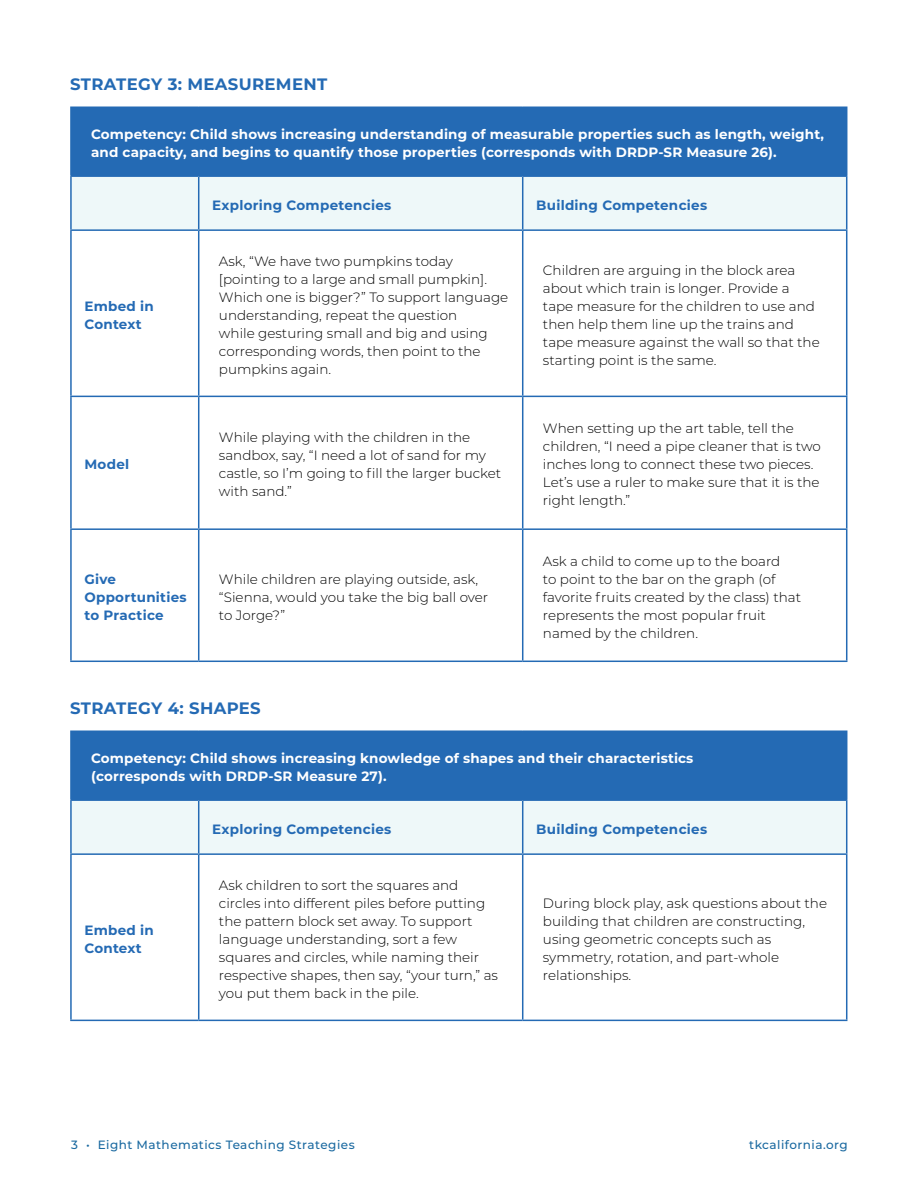
<style>
.page{position:relative;width:918px;height:1188px;background:#fff}
.page>*{position:absolute;margin:0;border:0;box-sizing:border-box;transform-origin:0 0}
.Strategy_header{font:700 16.5px "Montserrat";letter-spacing:.02em;color:#246ab4}
.chart_body{font:300 13.5px/18px "Montserrat";color:#000}
.chart_header{font:700 13.5px/18px "Montserrat";letter-spacing:.01em;color:#fff}
.chart_header-2{font:700 13.5px/18px "Montserrat";letter-spacing:.02em;color:#246ab4}
.t1{font:500 12px "Montserrat";letter-spacing:.04em;color:#1a69a0}
</style>
<div class="page">
<div style="left:71px;top:107px;width:776px;height:69px;background:#246ab4"></div>
<div style="left:72px;top:177px;width:774px;height:52px;background:#eef8f9"></div>
<hr style="left:70px;top:106px;width:129px;height:2px;background:#246ab4">
<hr style="left:70px;top:108px;width:2px;height:67px;background:#246ab4">
<hr style="left:199px;top:106px;width:324px;height:2px;background:#246ab4">
<hr style="left:523px;top:106px;width:324px;height:2px;background:#246ab4">
<hr style="left:70px;top:530px;width:2px;height:131px;background:#246ab4">
<hr style="left:522px;top:530px;width:1px;height:131px;background:#246ab4">
<hr style="left:70px;top:661px;width:129px;height:1px;background:#246ab4">
<hr style="left:199px;top:661px;width:324px;height:1px;background:#246ab4">
<hr style="left:523px;top:661px;width:324px;height:1px;background:#246ab4">
<hr style="left:198px;top:177px;width:1px;height:52px;background:#246ab4">
<hr style="left:198px;top:231px;width:1px;height:165px;background:#246ab4">
<hr style="left:846px;top:231px;width:1px;height:165px;background:#246ab4">
<hr style="left:198px;top:397px;width:1px;height:131px;background:#246ab4">
<hr style="left:846px;top:397px;width:1px;height:131px;background:#246ab4">
<hr style="left:198px;top:530px;width:1px;height:131px;background:#246ab4">
<hr style="left:846px;top:530px;width:1px;height:131px;background:#246ab4">
<hr style="left:522px;top:177px;width:1px;height:52px;background:#246ab4">
<hr style="left:70px;top:175px;width:129px;height:2px;background:#246ab4">
<hr style="left:70px;top:177px;width:2px;height:52px;background:#246ab4">
<hr style="left:199px;top:175px;width:324px;height:2px;background:#246ab4">
<hr style="left:523px;top:175px;width:324px;height:2px;background:#246ab4">
<hr style="left:846px;top:177px;width:1px;height:52px;background:#246ab4">
<hr style="left:70px;top:229px;width:129px;height:2px;background:#246ab4">
<hr style="left:70px;top:231px;width:2px;height:165px;background:#246ab4">
<hr style="left:199px;top:229px;width:324px;height:2px;background:#246ab4">
<hr style="left:523px;top:229px;width:324px;height:2px;background:#246ab4">
<hr style="left:522px;top:231px;width:1px;height:165px;background:#246ab4">
<hr style="left:70px;top:396px;width:129px;height:1px;background:#246ab4">
<hr style="left:70px;top:397px;width:2px;height:131px;background:#246ab4">
<hr style="left:199px;top:396px;width:324px;height:1px;background:#246ab4">
<hr style="left:523px;top:396px;width:324px;height:1px;background:#246ab4">
<hr style="left:522px;top:397px;width:1px;height:131px;background:#246ab4">
<hr style="left:70px;top:528px;width:129px;height:2px;background:#246ab4">
<hr style="left:199px;top:528px;width:324px;height:2px;background:#246ab4">
<hr style="left:523px;top:528px;width:324px;height:2px;background:#246ab4">
<div style="left:71px;top:731px;width:776px;height:69px;background:#246ab4"></div>
<div style="left:72px;top:801px;width:774px;height:52px;background:#eef8f9"></div>
<hr style="left:70px;top:730px;width:129px;height:2px;background:#246ab4">
<hr style="left:70px;top:732px;width:2px;height:67px;background:#246ab4">
<hr style="left:199px;top:730px;width:324px;height:2px;background:#246ab4">
<hr style="left:523px;top:730px;width:324px;height:2px;background:#246ab4">
<hr style="left:198px;top:801px;width:1px;height:52px;background:#246ab4">
<hr style="left:198px;top:855px;width:1px;height:165px;background:#246ab4">
<hr style="left:846px;top:855px;width:1px;height:165px;background:#246ab4">
<hr style="left:522px;top:801px;width:1px;height:52px;background:#246ab4">
<hr style="left:70px;top:799px;width:129px;height:2px;background:#246ab4">
<hr style="left:70px;top:801px;width:2px;height:52px;background:#246ab4">
<hr style="left:199px;top:799px;width:324px;height:2px;background:#246ab4">
<hr style="left:523px;top:799px;width:324px;height:2px;background:#246ab4">
<hr style="left:846px;top:801px;width:1px;height:52px;background:#246ab4">
<hr style="left:70px;top:853px;width:129px;height:2px;background:#246ab4">
<hr style="left:70px;top:855px;width:2px;height:165px;background:#246ab4">
<hr style="left:199px;top:853px;width:324px;height:2px;background:#246ab4">
<hr style="left:523px;top:853px;width:324px;height:2px;background:#246ab4">
<hr style="left:522px;top:855px;width:1px;height:165px;background:#246ab4">
<hr style="left:70px;top:1020px;width:129px;height:1px;background:#246ab4">
<hr style="left:199px;top:1020px;width:324px;height:1px;background:#246ab4">
<hr style="left:523px;top:1020px;width:324px;height:1px;background:#246ab4">
<p class="Strategy_header" style="left:70px;top:72px;width:259px">STRATEGY 3: MEASUREMENT</p>
<p class="chart_header" style="left:91px;top:125px;width:734px">Competency: Child shows increasing understanding of measurable properties such as length, weight, and capacity, and begins to quantify those properties (corresponds with DRDP-SR Measure 26).</p>
<p class="chart_header-2" style="left:212px;top:195px;width:181px">Exploring Competencies</p>
<p class="chart_header-2" style="left:536px;top:195px;width:172px">Building Competencies</p>
<p class="chart_header-2" style="left:84px;top:296px;width:71px">Embed in<br>Context</p>
<p class="chart_header-2" style="left:84px;top:455px;width:46px">Model</p>
<p class="chart_body" style="left:219px;top:252px;width:291px">Ask, “We have two pumpkins today [pointing to a large and small pumpkin].<br>Which one is bigger?” To support language understanding, repeat the question<br>while gesturing small and big and using corresponding words, then point to the pumpkins again.</p>
<p class="chart_body" style="left:543px;top:261px;width:278px">Children are arguing in the block area about which train is longer. Provide a tape measure for the children to use and then help them line up the trains and tape measure against the wall so that the starting point is the same.</p>
<p class="chart_body" style="left:219px;top:428px;width:284px">While playing with the children in the sandbox, say, “I need a lot of sand for my castle, so I’m going to fill the larger bucket with sand.”</p>
<p class="chart_body" style="left:543px;top:419px;width:279px">When setting up the art table, tell the children, “I need a pipe cleaner that is two inches long to connect these two pieces.<br>Let’s use a ruler to make sure that it is the right length.”</p>
<p class="chart_header-2" style="left:84px;top:569px;width:104px">Give<br>Opportunities to Practice</p>
<p class="chart_body" style="left:219px;top:570px;width:271px">While children are playing outside, ask, “Sienna, would you take the big ball over to Jorge?”</p>
<p class="Strategy_header" style="left:70px;top:696px;width:192px">STRATEGY 4: SHAPES</p>
<p class="chart_body" style="left:543px;top:552px;width:260px">Ask a child to come up to the board<br>to point to the bar on the graph (of favorite fruits created by the class) that represents the most popular fruit named by the children.</p>
<p class="chart_header" style="left:91px;top:749px;width:604px">Competency: Child shows increasing knowledge of shapes and their characteristics (corresponds with DRDP-SR Measure 27).</p>
<p class="chart_header-2" style="left:212px;top:819px;width:181px">Exploring Competencies</p>
<p class="chart_header-2" style="left:536px;top:819px;width:172px">Building Competencies</p>
<p class="chart_header-2" style="left:84px;top:920px;width:71px">Embed in<br>Context</p>
<p class="chart_body" style="left:219px;top:876px;width:281px">Ask children to sort the squares and circles into different piles before putting the pattern block set away. To support language understanding, sort a few squares and circles, while naming their respective shapes, then say, “your turn,” as you put them back in the pile.</p>
<p class="chart_body" style="left:543px;top:894px;width:286px">During block play, ask questions about the building that children are constructing, using geometric concepts such as symmetry, rotation, and part-whole relationships.</p>
<p class="t1" style="left:71px;top:1136px;width:285px">3 • Eight Mathematics Teaching Strategies</p>
<p class="t1" style="left:749px;top:1136px;width:100px">tkcalifornia.org</p>
</div>
